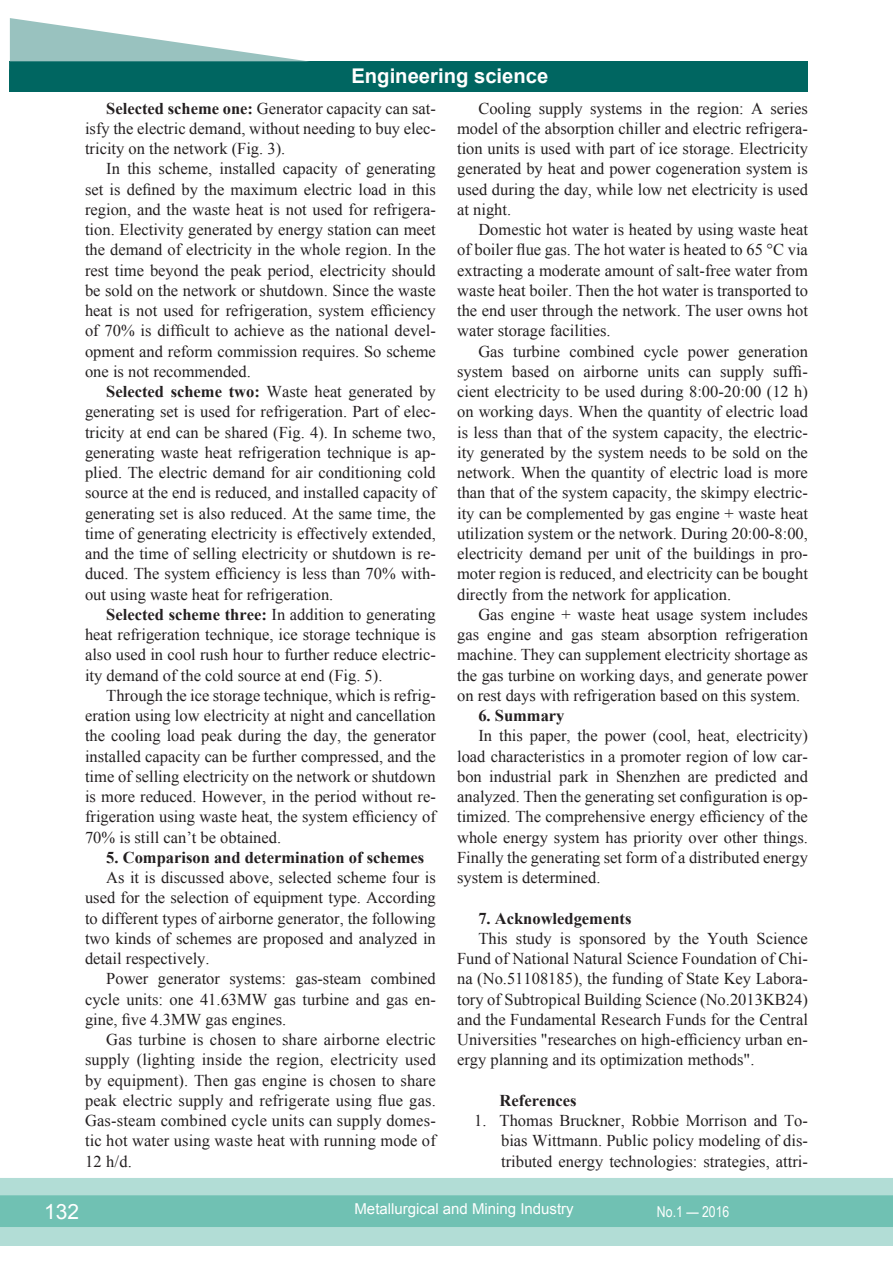
<style>
.page{position:relative;width:893px;height:1263px;background:#fff}
.page>*{position:absolute;margin:0;border:0;box-sizing:border-box;transform-origin:0 0}
.t1{font:21px "Arial";color:#fff}
.t2{font:700 20.25px "Arial";color:#fff}
.ОСНОВНОЙ{font:16.5px/20.2px "Times New Roman";color:#231f20;text-align:justify}
.литература{font:16.5px/20.2px "Times New Roman";color:#231f20;text-align:justify}
.ОСНОВНОЙ-2{font:700 16.5px "Times New Roman";color:#231f20}
.литература-2{font:700 16.5px "Times New Roman";color:#231f20}
.t3{font:15px "Arial";color:#fff}
.t4{font:15px "Arial Narrow";color:#fff}
.s1{font-weight:700}
</style>
<div class="page">
<div style="left:0;top:1178px;width:893px;height:68px;background:#b2ddd6"></div>
<div style="left:0;top:1195px;width:893px;height:32px;background:#70c1b3;border:2px solid #70c1b3"></div>
<div style="left:10px;top:62px;width:798px;height:30px;background:#006661"></div>
<svg style="left:10px;top:18px;width:300px;height:44px"></svg>
<svg style="left:892px;top:1178px;width:1px;height:68px"></svg>
<p class="t2" style="left:351px;top:62px;width:198px">Engineering science</p>
<p class="ОСНОВНОЙ" style="left:85px;top:98px;width:352px;text-indent:21px"><span class="s1">Selected scheme one:</span> Generator capacity can sat&shy;isfy the electric demand, without needing to buy elec&shy;tricity on the network (Fig. 3).</p>
<p class="ОСНОВНОЙ" style="left:85px;top:158px;width:352px;text-indent:21px">In this scheme, installed capacity of generating set is defined by the maximum electric load in this region, and the waste heat is not used for refrigera&shy;tion. Electivity generated by energy station can meet the demand of electricity in the whole region. In the rest time beyond the peak period, electricity should be sold on the network or shutdown. Since the waste heat is not used for refrigeration, system efficiency of 70% is difficult to achieve as the national devel&shy;opment and reform commission requires. So scheme one is not recommended.</p>
<p class="ОСНОВНОЙ" style="left:85px;top:381px;width:352px;text-indent:21px"><span class="s1">Selected scheme two:</span> Waste heat generated by generating set is used for refrigeration. Part of elec&shy;tricity at end can be shared (Fig. 4). In scheme two, generating waste heat refrigeration technique is ap&shy;plied. The electric demand for air conditioning cold source at the end is reduced, and installed capacity of generating set is also reduced. At the same time, the time of generating electricity is effectively extended, and the time of selling electricity or shutdown is re&shy;duced. The system efficiency is less than 70% with&shy;out using waste heat for refrigeration.</p>
<p class="ОСНОВНОЙ" style="left:85px;top:604px;width:352px;text-indent:21px"><span class="s1">Selected scheme three:</span> In addition to generating heat refrigeration technique, ice storage technique is also used in cool rush hour to further reduce electric&shy;ity demand of the cold source at end (Fig. 5).</p>
<p class="ОСНОВНОЙ" style="left:85px;top:685px;width:352px;text-indent:21px">Through the ice storage technique, which is refrig&shy;eration using low electricity at night and cancellation the cooling load peak during the day, the generator installed capacity can be further compressed, and the time of selling electricity on the network or shutdown is more reduced. However, in the period without re&shy;frigeration using waste heat, the system efficiency of 70% is still can’t be obtained.</p>
<p class="ОСНОВНОЙ-2" style="left:106px;top:846px;width:320px">5. Comparison and determination of schemes</p>
<p class="ОСНОВНОЙ" style="left:85px;top:867px;width:352px;text-indent:21px">As it is discussed above, selected scheme four is used for the selection of equipment type. According to different types of airborne generator, the following two kinds of schemes are proposed and analyzed in detail respectively.</p>
<p class="ОСНОВНОЙ" style="left:85px;top:968px;width:352px;text-indent:21px">Power generator systems: gas-steam combined cycle units: one 41.63MW gas turbine and gas en&shy;gine, five 4.3MW gas engines.</p>
<p class="ОСНОВНОЙ" style="left:85px;top:1029px;width:352px;text-indent:21px">Gas turbine is chosen to share airborne electric supply (lighting inside the region, electricity used by equipment). Then gas engine is chosen to share peak electric supply and refrigerate using flue gas.<br>Gas-steam combined cycle units can supply domes&shy;tic hot water using waste heat with running mode of 12 h/d.</p>
<p class="ОСНОВНОЙ" style="left:457px;top:98px;width:352px;text-indent:21px">Cooling supply systems in the region: A series model of the absorption chiller and electric refrigera&shy;tion units is used with part of ice storage. Electricity generated by heat and power cogeneration system is used during the day, while low net electricity is used at night.</p>
<p class="ОСНОВНОЙ" style="left:457px;top:219px;width:352px;text-indent:21px">Domestic hot water is heated by using waste heat of boiler flue gas. The hot water is heated to 65 °C via extracting a moderate amount of salt-free water from waste heat boiler. Then the hot water is transported to the end user through the network. The user owns hot water storage facilities.</p>
<p class="ОСНОВНОЙ" style="left:457px;top:341px;width:352px;text-indent:21px">Gas turbine combined cycle power generation system based on airborne units can supply suffi&shy;cient electricity to be used during 8:00-20:00 (12 h) on working days. When the quantity of electric load is less than that of the system capacity, the electric&shy;ity generated by the system needs to be sold on the network. When the quantity of electric load is more than that of the system capacity, the skimpy electric&shy;ity can be complemented by gas engine + waste heat utilization system or the network. During 20:00-8:00, electricity demand per unit of the buildings in pro&shy;moter region is reduced, and electricity can be bought directly from the network for application.</p>
<p class="ОСНОВНОЙ" style="left:457px;top:604px;width:352px;text-indent:21px">Gas engine + waste heat usage system includes gas engine and gas steam absorption refrigeration machine. They can supplement electricity shortage as the gas turbine on working days, and generate power on rest days with refrigeration based on this system.</p>
<p class="ОСНОВНОЙ-2" style="left:478px;top:704px;width:88px">6. Summary</p>
<p class="ОСНОВНОЙ" style="left:457px;top:725px;width:352px;text-indent:21px">In this paper, the power (cool, heat, electricity) load characteristics in a promoter region of low car&shy;bon industrial park in Shenzhen are predicted and analyzed. Then the generating set configuration is op&shy;timized. The comprehensive energy efficiency of the whole energy system has priority over other things.<br>Finally the generating set form of a distributed energy system is determined.</p>
<p class="ОСНОВНОЙ-2" style="left:478px;top:907px;width:155px">7. Acknowledgements</p>
<p class="ОСНОВНОЙ" style="left:457px;top:928px;width:352px;text-indent:21px">This study is sponsored by the Youth Science Fund of National Natural Science Foundation of Chi&shy;na (No.51108185), the funding of State Key Labora&shy;tory of Subtropical Building Science (No.2013KB24) and the Fundamental Research Funds for the Central Universities "researches on high-efficiency urban en&shy;ergy planning and its optimization methods".</p>
<p class="литература-2" style="left:500px;top:1089px;width:78px">References</p>
<p class="литература" style="left:501px;top:1110px;width:308px;text-indent:-27px">1. Thomas Bruckner, Robbie Morrison and To&shy;bias Wittmann. Public policy modeling of dis&shy;tributed energy technologies: strategies, attri-</p>
<p class="t1" style="left:44px;top:1197px;width:37px">132</p>
<p class="t3" style="left:354px;top:1199px;width:221px">Metallurgical and Mining Industry</p>
<p class="t4" style="left:657px;top:1201px;width:74px">No.1 — 2016</p>
</div>
